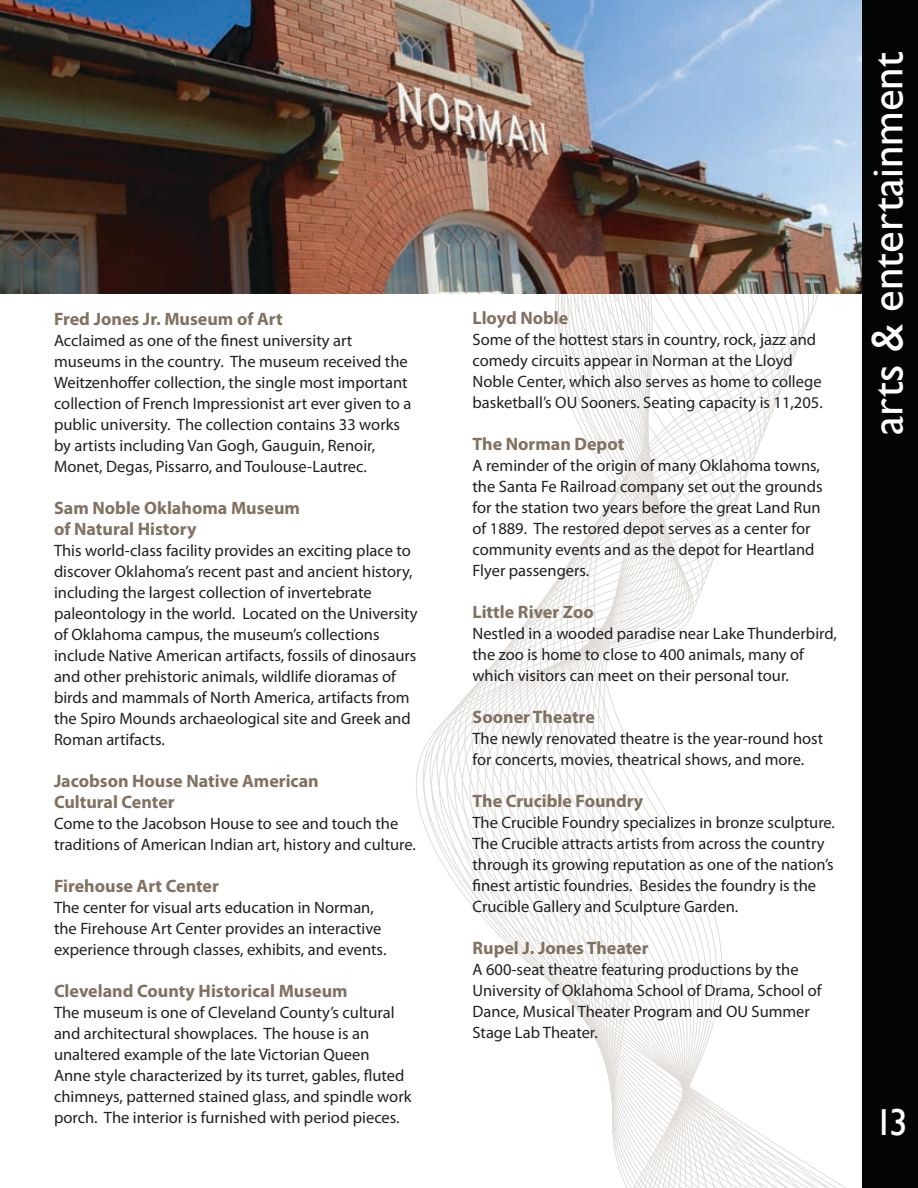
<style>
.page{position:relative;width:918px;height:1188px;background:#fff}
.page>*{position:absolute;margin:0;border:0;box-sizing:border-box;transform-origin:0 0}
.t1{font:45px "Gill Sans";color:#fff}
.t2{font:37.5px "Gill Sans";color:#fff}
.t3{font:700 18px/21px "Myriad Pro";color:#817161}
.t4{font:16.5px/21px "Myriad Pro";color:#231f20}
</style>
<div class="page">
<svg style="left:523px;top:294px;width:300px;height:894px"></svg>
<img style="left:0;top:0;width:862px;height:294px">
<div style="left:862px;top:0;width:56px;height:1188px;background:#030404"></div>
<p class="t3" style="left:54px;top:308px;width:230px">Fred Jones Jr. Museum of Art</p>
<p class="t4" style="left:54px;top:330px;width:359px">Acclaimed as one of the finest university art museums in the country. The museum received the Weitzenhoffer collection, the single most important collection of French Impressionist art ever given to a public university. The collection contains 33 works by artists including Van Gogh, Gauguin, Renoir, Monet, Degas, Pissarro, and Toulouse-Lautrec.</p>
<p class="t3" style="left:54px;top:497px;width:248px">Sam Noble Oklahoma Museum of Natural History</p>
<p class="t4" style="left:54px;top:540px;width:365px">This world-class facility provides an exciting place to discover Oklahoma’s recent past and ancient history, including the largest collection of invertebrate paleontology in the world. Located on the University of Oklahoma campus, the museum’s collections include Native American artifacts, fossils of dinosaurs and other prehistoric animals, wildlife dioramas of birds and mammals of North America, artifacts from the Spiro Mounds archaeological site and Greek and Roman artifacts.</p>
<p class="t3" style="left:54px;top:770px;width:266px">Jacobson House Native American<br>Cultural Center</p>
<p class="t4" style="left:54px;top:813px;width:363px">Come to the Jacobson House to see and touch the traditions of American Indian art, history and culture.</p>
<p class="t3" style="left:54px;top:875px;width:166px">Firehouse Art Center</p>
<p class="t4" style="left:54px;top:897px;width:334px">The center for visual arts education in Norman, the Firehouse Art Center provides an interactive experience through classes, exhibits, and events.</p>
<p class="t3" style="left:54px;top:980px;width:295px">Cleveland County Historical Museum</p>
<p class="t4" style="left:54px;top:1002px;width:359px">The museum is one of Cleveland County’s cultural and architectural showplaces. The house is an unaltered example of the late Victorian Queen<br>Anne style characterized by its turret, gables, fluted chimneys, patterned stained glass, and spindle work porch. The interior is furnished with period pieces.</p>
<p class="t3" style="left:472px;top:307px;width:97px">Lloyd Noble</p>
<p class="t4" style="left:472px;top:329px;width:352px">Some of the hottest stars in country, rock, jazz and comedy circuits appear in Norman at the Lloyd Noble Center, which also serves as home to college basketball’s OU Sooners. Seating capacity is 11,205.</p>
<p class="t3" style="left:472px;top:433px;width:153px">The Norman Depot</p>
<p class="t4" style="left:472px;top:455px;width:352px">A reminder of the origin of many Oklahoma towns, the Santa Fe Railroad company set out the grounds for the station two years before the great Land Run of 1889. The restored depot serves as a center for community events and as the depot for Heartland Flyer passengers.</p>
<p class="t3" style="left:472px;top:601px;width:123px">Little River Zoo</p>
<p class="t4" style="left:472px;top:623px;width:366px">Nestled in a wooded paradise near Lake Thunderbird, the zoo is home to close to 400 animals, many of which visitors can meet on their personal tour.</p>
<p class="t3" style="left:472px;top:706px;width:124px">Sooner Theatre</p>
<p class="t4" style="left:472px;top:728px;width:352px">The newly renovated theatre is the year-round host for concerts, movies, theatrical shows, and more.</p>
<p class="t3" style="left:472px;top:790px;width:172px">The Crucible Foundry</p>
<p class="t4" style="left:472px;top:812px;width:364px">The Crucible Foundry specializes in bronze sculpture.<br>The Crucible attracts artists from across the country through its growing reputation as one of the nation’s finest artistic foundries. Besides the foundry is the Crucible Gallery and Sculpture Garden.</p>
<p class="t3" style="left:472px;top:937px;width:178px">Rupel J. Jones Theater</p>
<p class="t4" style="left:472px;top:959px;width:351px">A 600-seat theatre featuring productions by the University of Oklahoma School of Drama, School of Dance, Musical Theater Program and OU Summer Stage Lab Theater.</p>
<h1 class="t1" style="left:861px;top:435px;width:384px;rotate:-90deg">arts &amp; entertainment</h1>
<h2 class="t2" style="left:874px;top:1100px;width:35px">13</h2>
</div>
